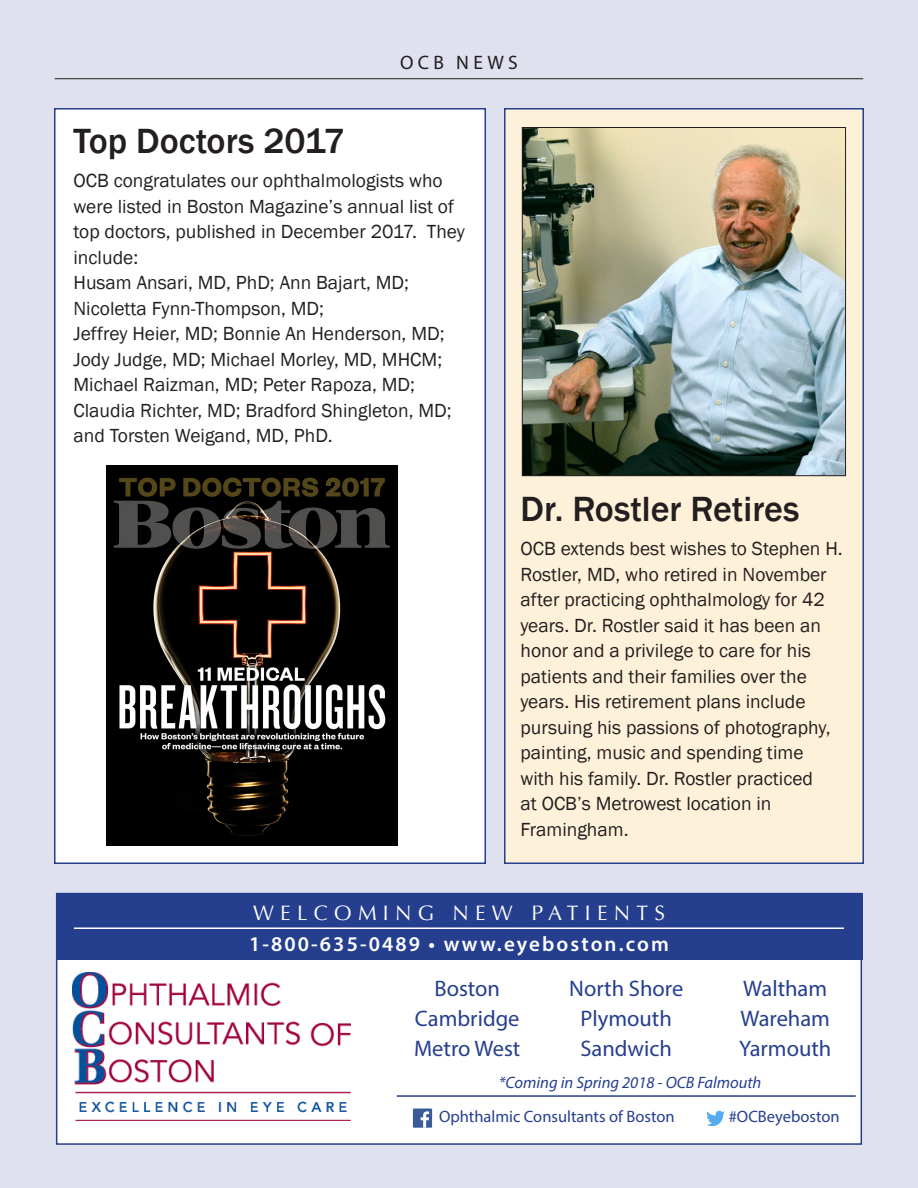
<style>
.page{position:relative;width:918px;height:1188px;background:#e0e1ee}
.page>*{position:absolute;margin:0;border:0;box-sizing:border-box;transform-origin:0 0}
.Box_Head{font:500 36px "Franklin Gothic";color:#231f20}
.t1{font:22.5px/30px "Myriad Pro";color:#253f8e;text-align:center}
.phone_number{font:600 21px "Myriad Pro";letter-spacing:.1em;color:#fff}
.Welcoming_New_Patien{font:21px "Optima";letter-spacing:.3em;color:#fff}
.sidebar_text{font:19.5px/25.5px "Franklin Gothic";color:#231f20}
.kicker_head{font:19.5px "Myriad Pro";letter-spacing:.22em;color:#231f20}
.facebook{font:16.5px "Myriad Pro";color:#253f8e}
.caption_bullets{font:italic 16.5px "Myriad Pro";color:#253f8e}
</style>
<div class="page">
<div style="left:56px;top:893px;width:806px;height:252px;background:#fff;border:2px solid #253f8e"></div>
<img style="left:72px;top:973px;width:279px;height:148px">
<div style="left:56px;top:893px;width:806px;height:66px;background:#253f8e"></div>
<hr style="left:74px;top:927px;width:770px;height:2px;background:#fff">
<div style="left:413px;top:1109px;width:19px;height:19px;background:#3b5a9a"></div>
<svg style="left:421px;top:1111px;width:8px;height:17px"></svg>
<img style="left:706px;top:1110px;width:19px;height:17px">
<hr style="left:397px;top:1095px;width:459px;height:2px;background:#253f8e">
<hr style="left:55px;top:78px;width:808px;height:1px;background:#231f20">
<div style="left:504px;top:108px;width:360px;height:756px;background:#fef1d9;border:2px solid #253f8e"></div>
<div style="left:55px;top:109px;width:430px;height:754px;background:#fff"></div>
<div style="left:54px;top:108px;width:432px;height:756px;border:2px solid #253f8e"></div>
<img style="left:524px;top:129px;width:320px;height:345px">
<div style="left:522px;top:127px;width:324px;height:349px;border:1px solid #231f20"></div>
<img style="left:107px;top:465px;width:290px;height:381px">
<p class="kicker_head" style="left:400px;top:51px;width:119px">OCB NEWS</p>
<p class="Box_Head" style="left:74px;top:118px;width:273px">Top Doctors 2017</p>
<p class="sidebar_text" style="left:74px;top:168px;width:393px">OCB congratulates our ophthalmologists who were listed in Boston Magazine’s annual list of top doctors, published in December 2017. They include:<br>Husam Ansari, MD, PhD; Ann Bajart, MD; Nicoletta Fynn-Thompson, MD;<br>Jeffrey Heier, MD; Bonnie An Henderson, MD; Jody Judge, MD; Michael Morley, MD, MHCM; Michael Raizman, MD; Peter Rapoza, MD; Claudia Richter, MD; Bradford Shingleton, MD; and Torsten Weigand, MD, PhD.</p>
<p class="Box_Head" style="left:520px;top:486px;width:281px">Dr. Rostler Retires</p>
<p class="sidebar_text" style="left:520px;top:536px;width:324px">OCB extends best wishes to Stephen H.<br>Rostler, MD, who retired in November after practicing ophthalmology for 42 years. Dr. Rostler said it has been an honor and a privilege to care for his patients and their families over the years. His retirement plans include pursuing his passions of photography, painting, music and spending time<br>with his family. Dr. Rostler practiced<br>at OCB’s Metrowest location in Framingham.</p>
<p class="Welcoming_New_Patien" style="left:253px;top:901px;width:413px">WELCOMING NEW PATIENTS</p>
<p class="phone_number" style="left:249px;top:931px;width:421px">1-800-635-0489 • www.eyeboston.com</p>
<p class="t1" style="left:414px;top:973px;width:108px">Boston<br>Cambridge<br>Metro West</p>
<p class="t1" style="left:569px;top:973px;width:116px">North Shore<br>Plymouth<br>Sandwich</p>
<p class="t1" style="left:739px;top:973px;width:94px;text-align:left">Waltham<br>Wareham<br>Yarmouth</p>
<p class="caption_bullets" style="left:499px;top:1072px;width:264px">*Coming in Spring 2018 - OCB Falmouth</p>
<p class="facebook" style="left:439px;top:1106px;width:237px">Ophthalmic Consultants of Boston</p>
<p class="facebook" style="left:729px;top:1106px;width:112px">#OCBeyeboston</p>
</div>
